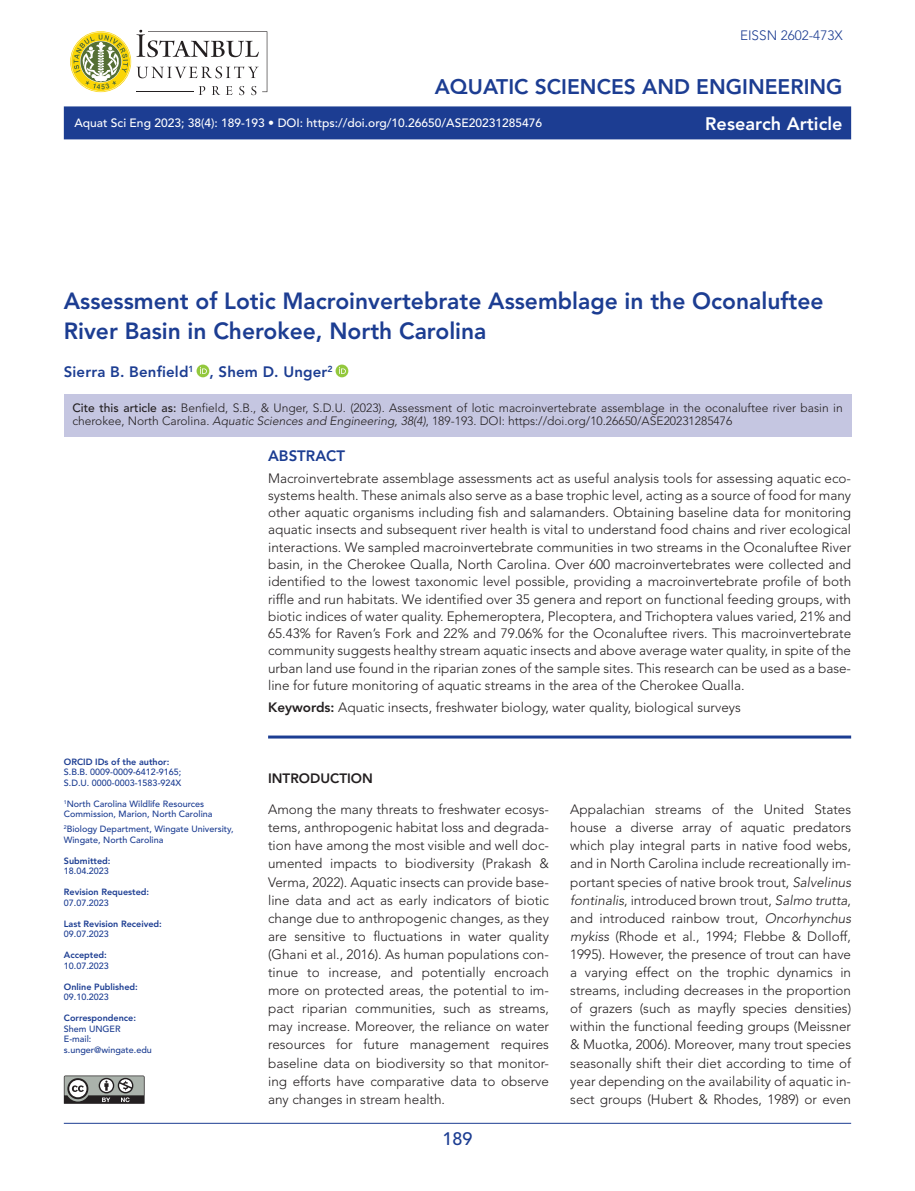
<style>
.page{position:relative;width:915px;height:1191px;background:#fff}
.page>*{position:absolute;margin:0;border:0;box-sizing:border-box;transform-origin:0 0}
.Baslik{font:800 23.25px/30px "Avenir LT Std";color:#1c3d92}
.t1{font:800 21px "Avenir LT Std";color:#1c3d92}
.t2{font:800 18px "Avenir LT Std";letter-spacing:.005em;color:#fff}
.t3{font:500 18px "Avenir LT Std";color:#1c3d92}
.Yazar{font:800 15px "Avenir LT Std";letter-spacing:.01em;color:#1c3d92}
.Ana_Metin{font:300 13.5px/18.1px "Avenir LT Std";color:#231f20;text-align:justify}
.Abstract{font:300 13.5px/17.2px "Avenir LT Std";color:#231f20;text-align:justify}
.t4{font:300 13.5px "Avenir LT Std";color:#1c3d92}
.Baslik_ic{font:800 13.5px "Avenir LT Std";color:#231f20}
.t5{font:300 12px/13.5px "Avenir LT Std";color:#231f20}
.t6{font:500 12px "Avenir LT Std";color:#fff}
.t7{font:500 9px/10.5px "Avenir LT Std";color:#1c3d92}
.t8{font:800 9px "Avenir LT Std";color:#1c3d92}
.s1{font-weight:500}
.s2{font-style:italic}
.s3{font-weight:800}
</style>
<div class="page">
<hr style="left:64px;top:1123px;width:786px;height:1px;background:#1c3d92">
<div style="left:64px;top:106px;width:786px;height:33px;background:#1c3d92"></div>
<div style="left:64px;top:394px;width:786px;height:43px;background:#c5c6e1"></div>
<hr style="left:268px;top:735px;width:281px;height:3px;background:#1c3d92">
<hr style="left:549px;top:735px;width:301px;height:3px;background:#1c3d92">
<svg style="left:70px;top:30px;width:197px;height:65px"></svg>
<svg style="left:196px;top:364px;width:13px;height:13px"></svg>
<svg style="left:200px;top:367px;width:7px;height:7px"></svg>
<svg style="left:335px;top:364px;width:13px;height:13px"></svg>
<svg style="left:339px;top:367px;width:7px;height:7px"></svg>
<svg style="left:64px;top:1075px;width:80px;height:28px;background:#858784"></svg>
<p class="t4" style="left:739px;top:27px;width:104px">EISSN 2602-473X</p>
<p class="t1" style="left:434px;top:74px;width:409px">AQUATIC SCIENCES AND ENGINEERING</p>
<p class="t6" style="left:74px;top:116px;width:469px">Aquat Sci Eng 2023; 38(4): 189-193 • DOI: https://doi.org/10.26650/ASE20231285476</p>
<p class="t2" style="left:704px;top:113px;width:139px">Research Article</p>
<p class="Baslik" style="left:64px;top:286px;width:761px">Assessment of Lotic Macroinvertebrate Assemblage in the Oconaluftee<br>River Basin in Cherokee, North Carolina</p>
<p class="Yazar" style="left:64px;top:363px;width:270px">Sierra B. Benfield<sup>1</sup> , Shem D. Unger<sup>2</sup></p>
<p class="t5" style="left:72px;top:401px;width:771px"><span class="s1">Cite this article as:</span> Benfield, S.B., &amp; Unger, S.D.U. (2023). Assessment of lotic macroinvertebrate assemblage in the oconaluftee river basin in cherokee, North Carolina. <span class="s2">Aquatic Sciences and Engineering, 38(4)</span>, 189-193. DOI: https://doi.org/10.26650/ASE20231285476</p>
<p class="t8" style="left:64px;top:756px;width:107px">ORCID IDs of the author:</p>
<p class="t7" style="left:64px;top:767px;width:119px">S.B.B. 0009-0009-6412-9165;</p>
<p class="t7" style="left:64px;top:777px;width:119px">S.D.U. 0000-0003-1583-924X</p>
<p class="t7" style="left:64px;top:798px;width:150px"><sup>1</sup>North Carolina Wildlife Resources<br>Commission, Marion, North Carolina</p>
<p class="t7" style="left:64px;top:824px;width:171px"><sup>2</sup>Biology Department, Wingate University,<br>Wingate, North Carolina</p>
<p class="t8" style="left:64px;top:855px;width:48px">Submitted:</p>
<p class="t7" style="left:64px;top:866px;width:47px">18.04.2023</p>
<p class="t8" style="left:64px;top:886px;width:87px">Revision Requested:</p>
<p class="t7" style="left:64px;top:897px;width:47px">07.07.2023</p>
<p class="t8" style="left:64px;top:918px;width:100px">Last Revision Received:</p>
<p class="t7" style="left:64px;top:929px;width:47px">09.07.2023</p>
<p class="t8" style="left:64px;top:949px;width:45px">Accepted:</p>
<p class="t7" style="left:64px;top:960px;width:47px">10.07.2023</p>
<p class="t8" style="left:64px;top:981px;width:76px">Online Published:</p>
<p class="t7" style="left:64px;top:992px;width:47px">09.10.2023</p>
<p class="t8" style="left:64px;top:1012px;width:74px">Correspondence:</p>
<p class="t7" style="left:64px;top:1023px;width:58px">Shem UNGER</p>
<p class="t7" style="left:64px;top:1034px;width:29px">E-mail:</p>
<p class="t7" style="left:64px;top:1044px;width:90px">s.unger@wingate.edu</p>
<p class="Yazar" style="left:268px;top:447px;width:78px">ABSTRACT</p>
<p class="Abstract" style="left:268px;top:469px;width:584px">Macroinvertebrate assemblage assessments act as useful analysis tools for assessing aquatic eco&shy;systems health. These animals also serve as a base trophic level, acting as a source of food for many other aquatic organisms including fish and salamanders. Obtaining baseline data for monitoring aquatic insects and subsequent river health is vital to understand food chains and river ecological interactions. We sampled macroinvertebrate communities in two streams in the Oconaluftee River basin, in the Cherokee Qualla, North Carolina. Over 600 macroinvertebrates were collected and identified to the lowest taxonomic level possible, providing a macroinvertebrate profile of both riffle and run habitats. We identified over 35 genera and report on functional feeding groups, with biotic indices of water quality. Ephemeroptera, Plecoptera, and Trichoptera values varied, 21% and 65.43% for Raven’s Fork and 22% and 79.06% for the Oconaluftee rivers. This macroinvertebrate community suggests healthy stream aquatic insects and above average water quality, in spite of the urban land use found in the riparian zones of the sample sites. This research can be used as a base&shy;line for future monitoring of aquatic streams in the area of the Cherokee Qualla.</p>
<p class="Abstract" style="left:268px;top:698px;width:474px"><span class="s3">Keywords:</span> Aquatic insects, freshwater biology, water quality, biological surveys</p>
<p class="Baslik_ic" style="left:268px;top:770px;width:106px">INTRODUCTION</p>
<p class="Ana_Metin" style="left:268px;top:800px;width:282px">Among the many threats to freshwater ecosys&shy;tems, anthropogenic habitat loss and degrada&shy;tion have among the most visible and well doc&shy;umented impacts to biodiversity (Prakash &amp; Verma, 2022). Aquatic insects can provide base&shy;line data and act as early indicators of biotic change due to anthropogenic changes, as they are sensitive to fluctuations in water quality (Ghani et al., 2016). As human populations con&shy;tinue to increase, and potentially encroach more on protected areas, the potential to im&shy;pact riparian communities, such as streams, may increase. Moreover, the reliance on water resources for future management requires baseline data on biodiversity so that monitor&shy;ing efforts have comparative data to observe any changes in stream health.</p>
<p class="Ana_Metin" style="left:570px;top:800px;width:282px">Appalachian streams of the United States house a diverse array of aquatic predators which play integral parts in native food webs, and in North Carolina include recreationally im&shy;portant species of native brook trout, <span class="s2">Salvelinus fontinalis</span>, introduced brown trout, <span class="s2">Salmo trutta</span>, and introduced rainbow trout, <span class="s2">Oncorhynchus mykiss</span> (Rhode et al., 1994; Flebbe &amp; Dolloff, 1995). However, the presence of trout can have a varying effect on the trophic dynamics in streams, including decreases in the proportion of grazers (such as mayfly species densities) within the functional feeding groups (Meissner &amp; Muotka, 2006). Moreover, many trout species seasonally shift their diet according to time of year depending on the availability of aquatic in&shy;sect groups (Hubert &amp; Rhodes, 1989) or even</p>
<p class="t3" style="left:442px;top:1127px;width:32px">189</p>
</div>
